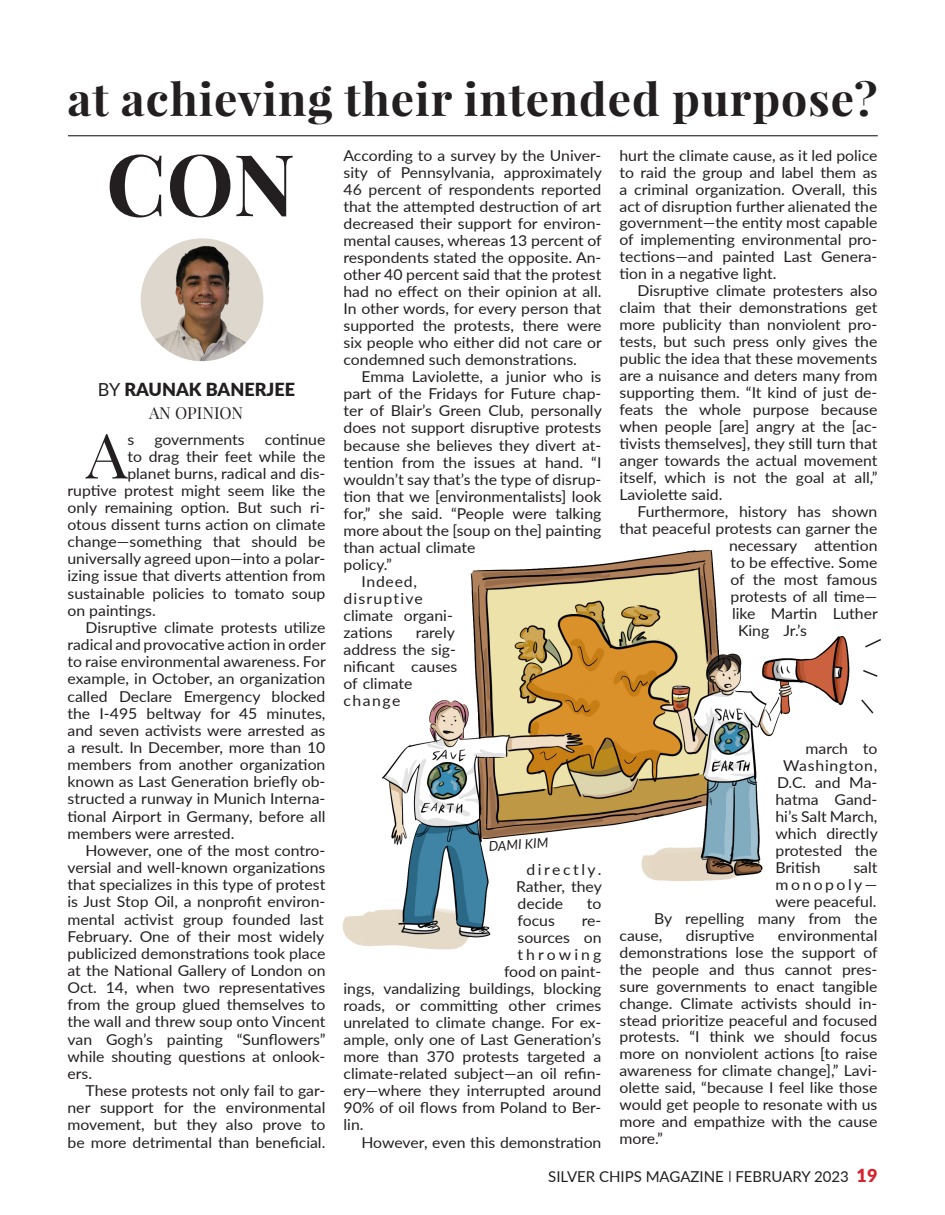
<style>
.page{position:relative;width:945px;height:1215px;background:#fff}
.page>*{position:absolute;margin:0;border:0;box-sizing:border-box;transform-origin:0 0}
.t1{font:700 85.5px "Playfair Display";color:#231f20}
.t2{font:62.4px "Playfair Display";color:#231f20;scale:1.05 1}
.t3{font:700 45px "Playfair Display";letter-spacing:.02em;color:#231f20}
.t4{font:900 18px "Lato";color:#231f20}
.t5{font:16.5px "Playfair Display";letter-spacing:-.01em;color:#231f20}
.t6{font:15px/17.1px "Lato";color:#231f20;text-align:justify;scale:1.05 1}
.t7{font:15px "Lato";color:#231f20}
.t8{font:15px "Lato";letter-spacing:.05em;color:#231f20;scale:1.05 1}
.t9{font:15px "Lato";letter-spacing:.075em;color:#231f20;scale:1.05 1}
.t10{font:15px "Lato";letter-spacing:.16em;color:#231f20;scale:1.05 1}
.t11{font:15px "Lato";letter-spacing:.2em;color:#231f20;scale:1.05 1}
.t12{font:italic 13.5px "Lato";color:#231f20}
.s1{font-weight:400}
.s2{font-weight:900;font-size:18px;color:#d5232b}
</style>
<div class="page">
<hr style="left:68px;top:135px;width:810px;height:1px;background:#231f20">
<img style="left:141px;top:238px;width:122px;height:123px;border-radius:61px">
<img style="left:342px;top:549px;width:508px;height:401px">
<svg style="left:865px;top:639px;width:16px;height:9px"></svg>
<svg style="left:861px;top:669px;width:17px;height:9px"></svg>
<svg style="left:860px;top:698px;width:15px;height:17px"></svg>
<p class="t3" style="left:68px;top:71px;width:812px">at achieving their intended purpose?</p>
<p class="t1" style="left:106px;top:130px;width:191px">CON</p>
<p class="t6" style="left:344px;top:146px;width:248px">According to a survey by the Univer&shy;sity of Pennsylvania, approximately 46 percent of respondents reported that the attempted destruction of art decreased their support for environ&shy;mental causes, whereas 13 percent of respondents stated the opposite. An&shy;other 40 percent said that the protest had no effect on their opinion at all.<br>In other words, for every person that supported the protests, there were six people who either did not care or condemned such demonstrations.</p>
<p class="t6" style="left:362px;top:368px;width:230px">Emma Laviolette, a junior who is</p>
<p class="t6" style="left:344px;top:385px;width:247px">part of the Fridays for Future chap-</p>
<p class="t6" style="left:344px;top:402px;width:248px">ter of Blair’s Green Club, personally</p>
<p class="t6" style="left:344px;top:419px;width:247px">does not support disruptive protests</p>
<p class="t6" style="left:344px;top:436px;width:247px">because she believes they divert at-</p>
<p class="t6" style="left:344px;top:453px;width:247px">tention from the issues at hand. “I</p>
<p class="t6" style="left:344px;top:470px;width:247px">wouldn’t say that’s the type of disrup-</p>
<p class="t6" style="left:344px;top:487px;width:247px">tion that we [environmentalists] look</p>
<p class="t6" style="left:344px;top:504px;width:247px">for,” she said. “People were talking</p>
<p class="t6" style="left:344px;top:521px;width:247px">more about the [soup on the] painting</p>
<p class="t6" style="left:344px;top:538px;width:127px">than actual climate</p>
<p class="t6" style="left:344px;top:555px;width:47px">policy.”</p>
<p class="t6" style="left:362px;top:572px;width:54px">Indeed,</p>
<p class="t9" style="left:344px;top:588px;width:77px">disruptive</p>
<p class="t6" style="left:344px;top:606px;width:106px">climate organi-</p>
<p class="t6" style="left:344px;top:623px;width:48px">zations</p>
<p class="t6" style="left:620px;top:146px;width:247px">hurt the climate cause, as it led police to raid the group and label them as a criminal organization. Overall, this act of disruption further alienated the government—the entity most capable of implementing environmental pro&shy;tections—and painted Last Genera&shy;tion in a negative light.</p>
<p class="t6" style="left:620px;top:282px;width:247px;text-indent:18px">Disruptive climate protesters also claim that their demonstrations get more publicity than nonviolent pro&shy;tests, but such press only gives the public the idea that these movements are a nuisance and deters many from supporting them. “It kind of just de&shy;feats the whole purpose because when people [are] angry at the [ac&shy;tivists themselves], they still turn that anger towards the actual movement itself, which is not the goal at all,” Laviolette said.</p>
<p class="t6" style="left:638px;top:503px;width:230px">Furthermore, history has shown</p>
<p class="t6" style="left:620px;top:520px;width:247px">that peaceful protests can garner the</p>
<p class="t6" style="left:729px;top:536px;width:143px">necessary attention</p>
<p class="t6" style="left:731px;top:553px;width:141px">to be effective. Some</p>
<p class="t6" style="left:731px;top:570px;width:141px">of the most famous</p>
<p class="t6" style="left:731px;top:587px;width:141px">protests of all time—</p>
<p class="t6" style="left:732px;top:604px;width:140px">like Martin Luther</p>
<p class="t6" style="left:738px;top:621px;width:67px">King Jr.’s</p>
<p class="t4" style="left:98px;top:376px;width:198px"><span class="s1">BY</span> RAUNAK BANERJEE</p>
<p class="t5" style="left:149px;top:403px;width:96px">AN OPINION</p>
<p class="t2" style="left:86px;top:416px;width:41px">A</p>
<p class="t6" style="left:127px;top:430px;width:8px">s</p>
<p class="t6" style="left:154px;top:430px;width:87px">governments</p>
<p class="t6" style="left:265px;top:430px;width:59px">continue</p>
<p class="t6" style="left:127px;top:447px;width:190px">to drag their feet while the</p>
<p class="t6" style="left:127px;top:464px;width:190px">planet burns, radical and dis-</p>
<p class="t6" style="left:68px;top:481px;width:247px">ruptive protest might seem like the</p>
<p class="t6" style="left:68px;top:498px;width:247px">only remaining option. But such ri-</p>
<p class="t6" style="left:68px;top:515px;width:247px">otous dissent turns action on climate</p>
<p class="t6" style="left:68px;top:533px;width:247px">change—something that should be</p>
<p class="t6" style="left:68px;top:550px;width:247px">universally agreed upon—into a polar-</p>
<p class="t6" style="left:68px;top:567px;width:247px">izing issue that diverts attention from</p>
<p class="t6" style="left:68px;top:584px;width:247px">sustainable policies to tomato soup</p>
<p class="t6" style="left:68px;top:601px;width:86px">on paintings.</p>
<p class="t6" style="left:68px;top:618px;width:248px;text-indent:18px">Disruptive climate protests utilize radical and provocative action in order to raise environmental awareness. For example, in October, an organization called Declare Emergency blocked the I-495 beltway for 45 minutes, and seven activists were arrested as a result. In December, more than 10 members from another organization known as Last Generation briefly ob&shy;structed a runway in Munich Interna&shy;tional Airport in Germany, before all members were arrested.</p>
<p class="t6" style="left:68px;top:841px;width:247px;text-indent:18px">However, one of the most contro&shy;versial and well-known organizations that specializes in this type of protest is Just Stop Oil, a nonprofit environ&shy;mental activist group founded last February. One of their most widely publicized demonstrations took place at the National Gallery of London on Oct. 14, when two representatives from the group glued themselves to the wall and threw soup onto Vincent van Gogh’s painting “Sunflowers” while shouting questions at onlook&shy;ers.</p>
<p class="t6" style="left:68px;top:1081px;width:247px;text-indent:18px">These protests not only fail to gar&shy;ner support for the environmental movement, but they also prove to be more detrimental than beneficial.</p>
<p class="t6" style="left:344px;top:623px;width:110px;text-align:left;text-indent:72px">rarely address the sig&shy;nificant causes of climate change</p>
<p class="t6" style="left:806px;top:739px;width:70px">march to</p>
<p class="t8" style="left:783px;top:755px;width:92px">Washington,</p>
<p class="t6" style="left:777px;top:773px;width:97px">D.C. and Ma-</p>
<p class="t6" style="left:776px;top:790px;width:99px">hatma Gand-</p>
<p class="t6" style="left:776px;top:807px;width:99px">hi’s Salt March,</p>
<p class="t6" style="left:776px;top:824px;width:99px">which directly</p>
<p class="t6" style="left:776px;top:841px;width:99px">protested the</p>
<p class="t6" style="left:776px;top:858px;width:44px">British</p>
<p class="t6" style="left:853px;top:858px;width:24px">salt</p>
<p class="t10" style="left:776px;top:873px;width:99px">monopoly—</p>
<p class="t6" style="left:776px;top:892px;width:98px">were peaceful.</p>
<p class="t6" style="left:654px;top:909px;width:214px">By repelling many from the</p>
<p class="t6" style="left:620px;top:926px;width:42px">cause,</p>
<p class="t6" style="left:686px;top:926px;width:67px">disruptive</p>
<p class="t12" style="left:488px;top:837px;width:61px;rotate:-4deg">DAMI KIM</p>
<p class="t6" style="left:516px;top:860px;width:83px;text-indent:10px">directly.<br>Rather, they decide</p>
<p class="t6" style="left:587px;top:894px;width:15px">to</p>
<p class="t6" style="left:518px;top:911px;width:37px">focus</p>
<p class="t6" style="left:582px;top:911px;width:20px">re-</p>
<p class="t6" style="left:518px;top:928px;width:81px">sources on</p>
<p class="t11" style="left:518px;top:944px;width:82px">throwing</p>
<p class="t6" style="left:504px;top:962px;width:94px">food on paint-</p>
<p class="t6" style="left:344px;top:979px;width:247px">ings, vandalizing buildings, blocking</p>
<p class="t6" style="left:344px;top:996px;width:247px">roads, or committing other crimes</p>
<p class="t6" style="left:344px;top:1013px;width:247px">unrelated to climate change. For ex-</p>
<p class="t6" style="left:344px;top:1031px;width:247px">ample, only one of Last Generation’s</p>
<p class="t6" style="left:344px;top:1048px;width:247px">more than 370 protests targeted a</p>
<p class="t6" style="left:344px;top:1065px;width:247px">climate-related subject—an oil refin-</p>
<p class="t6" style="left:344px;top:1082px;width:247px">ery—where they interrupted around</p>
<p class="t6" style="left:344px;top:1099px;width:247px">90% of oil flows from Poland to Ber-</p>
<p class="t6" style="left:344px;top:1116px;width:21px">lin.</p>
<p class="t6" style="left:362px;top:1133px;width:230px">However, even this demonstration</p>
<p class="t6" style="left:620px;top:926px;width:247px;text-indent:158px">environmental demonstrations lose the support of the people and thus cannot pres&shy;sure governments to enact tangible change. Climate activists should in&shy;stead prioritize peaceful and focused protests. “I think we should focus more on nonviolent actions [to raise awareness for climate change],” Lavi&shy;olette said, “because I feel like those would get people to resonate with us more and empathize with the cause more.”</p>
<p class="t7" style="left:548px;top:1166px;width:331px">SILVER CHIPS MAGAZINE FEBRUARY 2023 <span class="s2">19</span></p>
</div>
